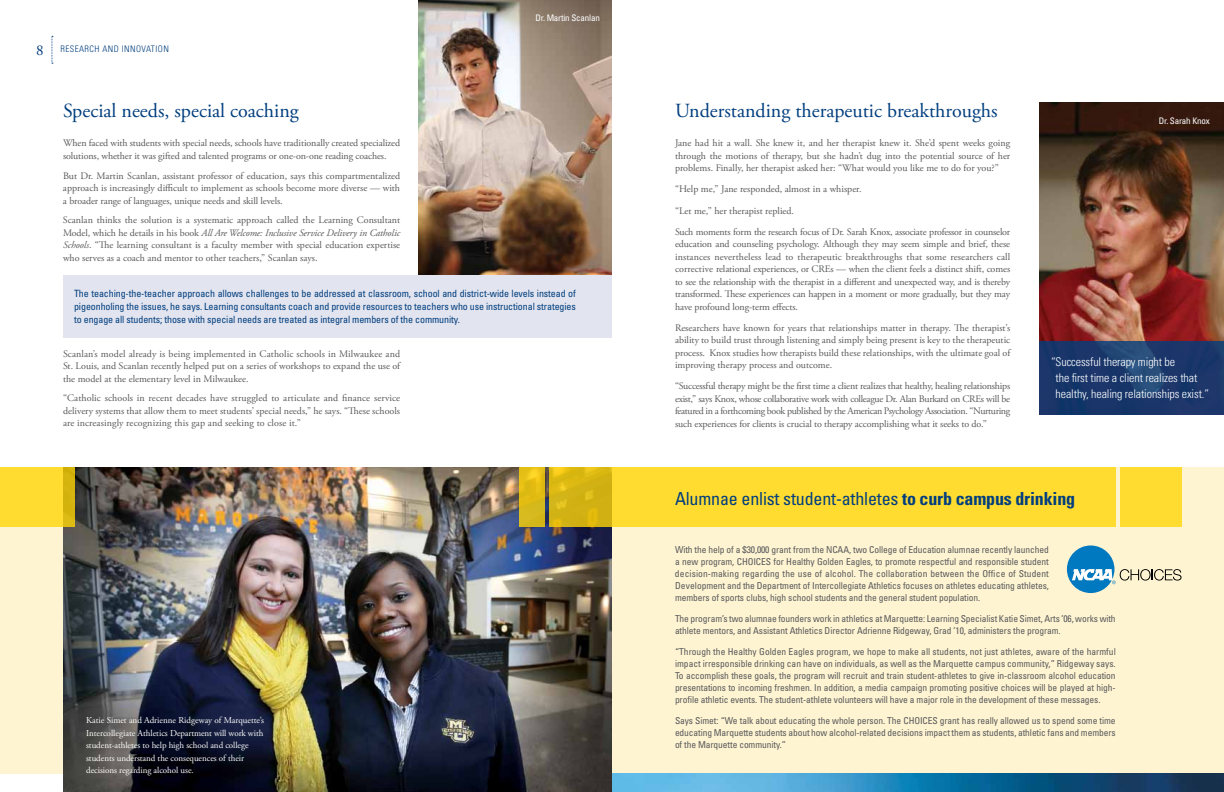
<style>
.page{position:relative;width:1224px;height:792px;background:#fff}
.page>*{position:absolute;margin:0;border:0;box-sizing:border-box;transform-origin:0 0}
.t1{font:20px "Adobe Garamond Pro";color:#003e7e}
.t2{font:condensed 18px "Univers LT Std";letter-spacing:-.01em;color:#003e7e}
.t3{font:300 condensed 12px/16px "Univers LT Std";letter-spacing:-.01em;color:#fff}
.t4{font:10px/12.5px "Adobe Garamond Pro";color:#58595b;text-align:justify}
.t5{font:condensed 10px/13px "Univers LT Std";letter-spacing:-.01em;color:#003e7e;text-align:justify}
.t6{font:10px/21.1px "Adobe Garamond Pro";letter-spacing:-.02em;color:#58595b}
.t7{font:condensed 9.5px/12px "Univers LT Std";letter-spacing:-.01em;color:#58595b;text-align:justify}
.t8{font:9px/12.5px "Adobe Garamond Pro";letter-spacing:-.005em;color:#fff}
.t9{font:condensed 9px "Univers LT Std";letter-spacing:-.02em;color:#fff}
.t10{font:300 condensed 9px "Univers LT Std";color:#003e7e}
.s1{font-family:"Adobe Garamond Pro";font-weight:400;font-stretch:normal;font-size:15px}
.s2{font-style:italic}
.s3{font-weight:700}
</style>
<div class="page">
<img style="left:418px;top:0;width:194px;height:275px">
<div style="left:63px;top:275px;width:549px;height:63px;background:#e2e4ef"></div>
<div style="left:0;top:467px;width:1224px;height:307px;background:#fff4d2"></div>
<img style="left:612px;top:774px;width:612px;height:18px">
<svg style="left:52px;top:36px;width:1px;height:28px"></svg>
<img style="left:63px;top:467px;width:549px;height:325px">
<svg style="left:1067px;top:545px;width:115px;height:48px"></svg>
<img style="left:1039px;top:103px;width:185px;height:238px">
<svg style="left:549px;top:467px;width:566px;height:59px;background:#fad72b"></svg>
<svg style="left:519px;top:467px;width:25px;height:59px"></svg>
<svg style="left:0;top:467px;width:74px;height:59px;background:#f8d62a"></svg>
<div style="left:1120px;top:467px;width:62px;height:59px;background:#ffdc2f"></div>
<svg style="left:1039px;top:341px;width:185px;height:74px;background:#1b396b"></svg>
<p class="t10" style="left:36px;top:44px;width:31px"><span class="s1">8</span> research</p>
<p class="t10" style="left:102px;top:44px;width:7px">and</p>
<p class="t10" style="left:122px;top:44px;width:6px">inno</p>
<p class="t10" style="left:142px;top:44px;width:10px">vation</p>
<h1 class="t1" style="left:63px;top:99px;width:238px">Special needs, special coaching</h1>
<p class="t4" style="left:63px;top:137px;width:339px">When faced with students with special needs, schools have traditionally created specialized solutions, whether it was gifted and talented programs or one-on-one reading coaches.</p>
<p class="t4" style="left:63px;top:169px;width:339px">But Dr. Martin Scanlan, assistant professor of education, says this compartmentalized approach is increasingly difficult to implement as schools become more diverse — with a broader range of languages, unique needs and skill levels.</p>
<p class="t4" style="left:63px;top:214px;width:339px">Scanlan thinks the solution is a systematic approach called the Learning Consultant Model, which he details in his book <span class="s2">All Are Welcome: Inclusive Service Delivery in Catholic Schools</span>. “The learning consultant is a faculty member with special education expertise who serves as a coach and mentor to other teachers,” Scanlan says.</p>
<p class="t9" style="left:536px;top:12px;width:66px">Dr. Martin Scanlan</p>
<p class="t5" style="left:74px;top:287px;width:503px">The teaching-the-teacher approach allows challenges to be addressed at classroom, school and district-wide levels instead of pigeonholing the issues, he says. Learning consultants coach and provide resources to teachers who use instructional strategies to engage all students; those with special needs are treated as integral members of the community.</p>
<p class="t4" style="left:63px;top:347px;width:340px">Scanlan’s model already is being implemented in Catholic schools in Milwaukee and St. Louis, and Scanlan recently helped put on a series of workshops to expand the use of the model at the elementary level in Milwaukee.</p>
<p class="t4" style="left:63px;top:392px;width:339px">“Catholic schools in recent decades have struggled to articulate and finance service delivery systems that allow them to meet students’ special needs,” he says. “These schools are increasingly recognizing this gap and seeking to close it.”</p>
<p class="t8" style="left:86px;top:714px;width:180px">Katie Simet and Adrienne Ridgeway of Marquette’s Intercollegiate Athletics Department will work with student-athletes to help high school and college students understand the consequences of their decisions regarding alcohol use.</p>
<h1 class="t1" style="left:675px;top:99px;width:324px">Understanding therapeutic breakthroughs</h1>
<p class="t4" style="left:675px;top:137px;width:337px">Jane had hit a wall. She knew it, and her therapist knew it. She’d spent weeks going through the motions of therapy, but she hadn’t dug into the potential source of her problems. Finally, her therapist asked her: “What would you like me to do for you?”</p>
<p class="t6" style="left:675px;top:179px;width:337px">“Help me,” Jane responded, almost in a whisper.<br>“Let me,” her therapist replied.<br>Such moments form the research focus of Dr. Sarah Knox, associate professor in counselor</p>
<p class="t4" style="left:675px;top:238px;width:337px">education and counseling psychology. Although they may seem simple and brief, these instances nevertheless lead to therapeutic breakthroughs that some researchers call corrective relational experiences, or CREs — when the client feels a distinct shift, comes to see the relationship with the therapist in a different and unexpected way, and is thereby transformed. These experiences can happen in a moment or more gradually, but they may have profound long-term effects.</p>
<p class="t4" style="left:675px;top:322px;width:338px">Researchers have known for years that relationships matter in therapy. The therapist’s ability to build trust through listening and simply being present is key to the therapeutic process. Knox studies how therapists build these relationships, with the ultimate goal of improving therapy process and outcome.</p>
<p class="t4" style="left:675px;top:380px;width:337px">“Successful therapy might be the first time a client realizes that healthy, healing relationships exist,” says Knox, whose collaborative work with colleague Dr. Alan Burkard on CREs will be featured in a forthcoming book published by the American Psychology Association. “Nurturing such experiences for clients is crucial to therapy accomplishing what it seeks to do.”</p>
<p class="t9" style="left:1159px;top:115px;width:53px">D r. Sarah Knox</p>
<p class="t3" style="left:1056px;top:354px;width:155px;text-indent:-5px">“Successful therapy might be<br>the first time a client realizes that healthy, healing relationships exist.”</p>
<h2 class="t2" style="left:675px;top:487px;width:402px">Alumnae enlist student-athletes <span class="s3">to curb campus drinking</span></h2>
<p class="t7" style="left:675px;top:544px;width:158px">With the help of a $30,000 grant from the NCAA</p>
<p class="t7" style="left:675px;top:544px;width:375px;text-indent:174px">, two College of Education alumnae recently launched a new program, CHOICES for Healthy Golden Eagles, to promote respectful and responsible student decision-making regarding the use of alcohol. The collaboration between the Office of Student D evelopment and the Department of I ntercollegiate Athletics focuses on athletes educating athletes, members of sports clubs, high school students and the general student population.</p>
<p class="t7" style="left:675px;top:613px;width:442px">The program’s two alumnae founders work in athletics at Marquette: Learning Specialist Katie Simet, Arts ’06, works with athlete mentors, and Assistant Athletics Director Adrienne Ridgeway, Grad ’10, administers the program.</p>
<p class="t7" style="left:675px;top:646px;width:442px">“Through the Healthy Golden Eagles program, we hope to make all students, not just athletes, aware of the harmful impact irresponsible drinking can have on individuals, as well as the Marquette campus community,” Ridgeway says.<br>To accomplish these goals, the program will recruit and train student-athletes to give in-classroom alcohol education presentations to incoming freshmen. I n addition, a media campaign promoting positive choices will be played at high&shy;profile athletic events. The student-athlete volunteers will have a major role in the development of these messages.</p>
<p class="t7" style="left:675px;top:715px;width:442px">Says Simet: “We talk about educating the whole person. The CHOICES grant has really allowed us to spend some time educating Marquette students about how alcohol-related decisions impact them as students, athletic fans and members of the Marquette community.”</p>
</div>
